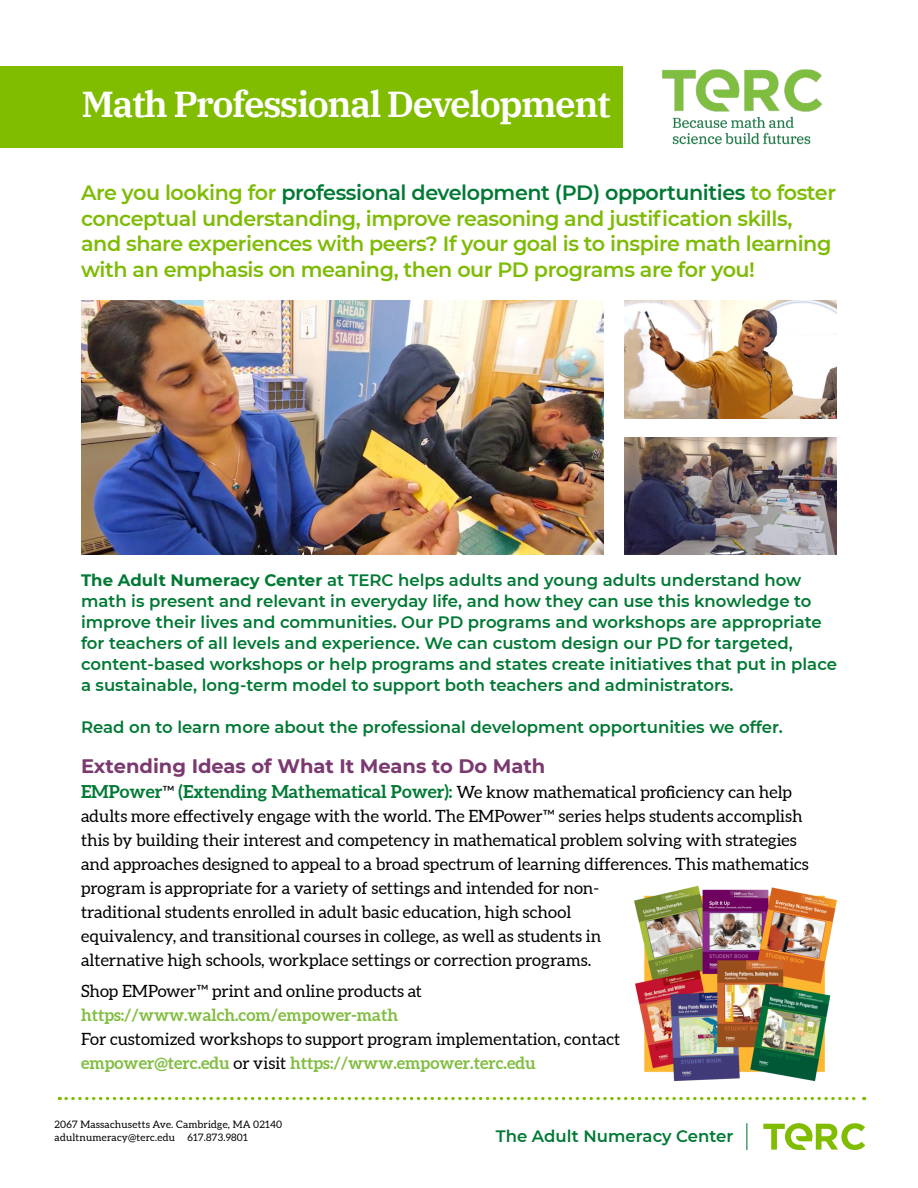
<style>
.page{position:relative;width:918px;height:1188px;background:#fff}
.page>*{position:absolute;margin:0;border:0;box-sizing:border-box;transform-origin:0 0}
.t1{font:600 36px "IBM Plex Serif";letter-spacing:-.04em;color:#fff}
.t2{font:600 20.7px/25.5px "Montserrat";letter-spacing:-.02em;color:#7ebb05}
.t3{font:700 19.5px "Montserrat";color:#7a3970}
.t4{font:16.8px/24px "Aleo";color:#000}
.t5{font:700 16.8px "Aleo";color:#81bd41}
.t6{font:600 16.5px/21px "Montserrat";color:#007934}
.t7{font:10.2px "Aleo";letter-spacing:.02em;color:#000}
.s1{color:#007934}
.s2{font-weight:700}
.s3{font-weight:700;font-size:18px;color:#007934}
.s4{font-weight:700;color:#81bd41}
</style>
<div class="page">
<div style="left:0;top:66px;width:622px;height:82px;background:#80bc00"></div>
<img style="left:81px;top:301px;width:523px;height:254px">
<img style="left:624px;top:438px;width:213px;height:117px">
<svg style="left:66px;top:1097px;width:799px;height:3px"></svg>
<svg style="left:763px;top:1123px;width:102px;height:27px"></svg>
<svg style="left:746px;top:1123px;width:1px;height:27px"></svg>
<img style="left:662px;top:70px;width:160px;height:75px">
<img style="left:624px;top:301px;width:213px;height:117px">
<img style="left:634px;top:885px;width:203px;height:197px">
<p class="t1" style="left:82px;top:76px;width:531px">Math Professional Development</p>
<p class="t2" style="left:81px;top:179px;width:757px">Are you looking for <span class="s1">professional development (PD) opportunities</span> to foster conceptual understanding, improve reasoning and justification skills, and share experiences with peers? If your goal is to inspire math learning with an emphasis on meaning, then our PD programs are for you!</p>
<p class="t6" style="left:81px;top:569px;width:758px"><span class="s2">The Adult Numeracy Center</span> at TERC helps adults and young adults understand how math is present and relevant in everyday life, and how they can use this knowledge to improve their lives and communities. Our PD programs and workshops are appropriate for teachers of all levels and experience. We can custom design our PD for targeted, content-based workshops or help programs and states create initiatives that put in place a sustainable, long-term model to support both teachers and administrators.</p>
<p class="t6" style="left:81px;top:716px;width:703px">Read on to learn more about the professional development opportunities we offer.</p>
<p class="t3" style="left:81px;top:752px;width:466px">Extending Ideas of What It Means to Do Math</p>
<p class="t4" style="left:81px;top:781px;width:729px"><span class="s3">EMPower</span>™ <span class="s3">(Extending Mathematical Power):</span> We know mathematical proficiency can help adults more effectively engage with the world. The EMPower™ series helps students accomplish this by building their interest and competency in mathematical problem solving with strategies and approaches designed to appeal to a broad spectrum of learning differences. This mathematics program is appropriate for a variety of settings and intended for non-<br>traditional students enrolled in adult basic education, high school<br>equivalency, and transitional courses in college, as well as students in<br>alternative high schools, workplace settings or correction programs.</p>
<p class="t4" style="left:81px;top:980px;width:343px">Shop EMPower™ print and online products at</p>
<p class="t5" style="left:81px;top:1004px;width:319px">https://www.walch.com/empower-math</p>
<p class="t4" style="left:81px;top:1028px;width:541px">For customized workshops to support program implementation, contact <span class="s4">empower@terc.edu</span> or visit <span class="s4">https://www.empower.terc.edu</span></p>
<p class="t7" style="left:55px;top:1118px;width:229px">2067 Massachusetts Ave. Cambridge, MA 02140</p>
<p class="t7" style="left:55px;top:1132px;width:195px">adultnumeracy@terc.edu 617.873.9801</p>
<p class="t6" style="left:496px;top:1125px;width:239px">The Adult Numeracy Center</p>
</div>
